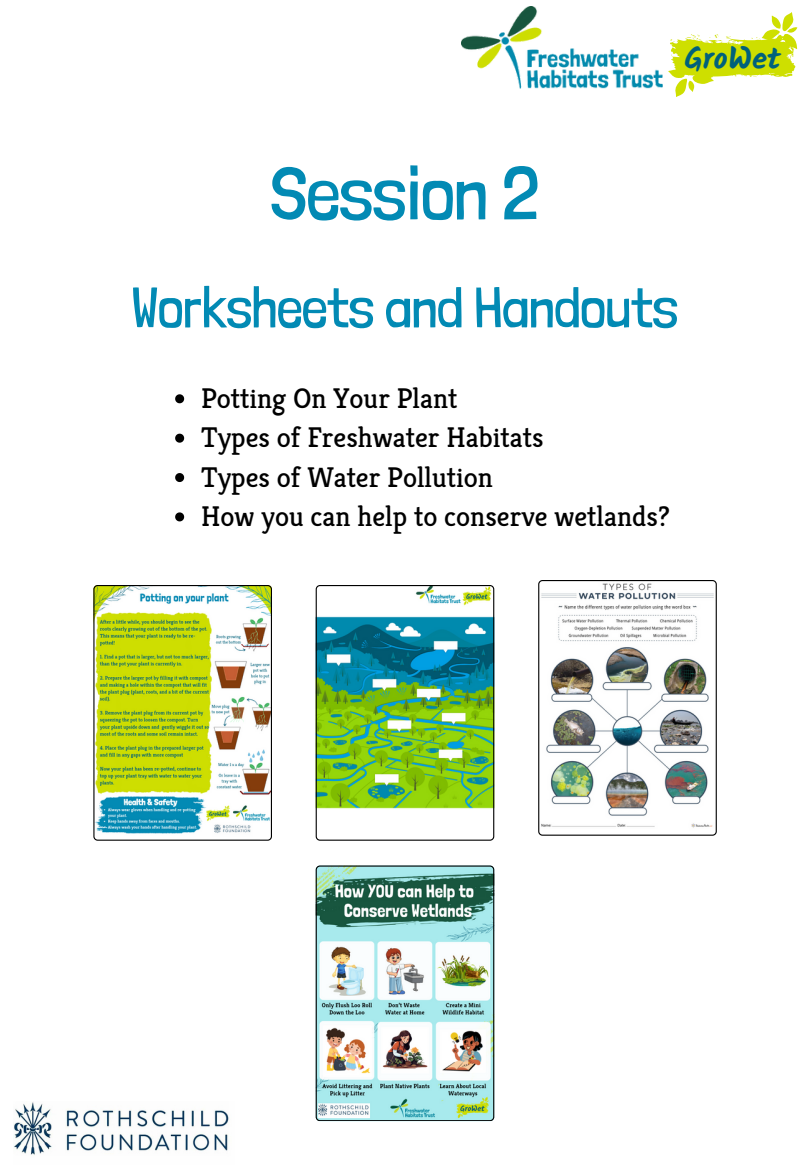
<style>
.page{position:relative;width:810px;height:1170px;background:#fff}
.page>*{position:absolute;margin:0;border:0;box-sizing:border-box;transform-origin:0 0}
.t1{font:300 75px "Londrina Solid";letter-spacing:-.005em;color:#028ab4}
.t2{font:300 57px "Londrina Solid";letter-spacing:-.005em;color:#028ab4}
.t3{font:700 30.9px "Kalam";color:#00617b}
.t4{font:28.5px "Kreon";color:#000}
</style>
<div class="page">
<img style="left:14px;top:1102px;width:215px;height:53px">
<svg style="left:668px;top:12px;width:130px;height:85px"></svg>
<img style="left:462px;top:7px;width:200px;height:82px">
<svg style="left:175px;top:394px;width:9px;height:9px"></svg>
<svg style="left:175px;top:434px;width:9px;height:9px"></svg>
<svg style="left:175px;top:473px;width:9px;height:9px"></svg>
<svg style="left:175px;top:512px;width:9px;height:9px"></svg>
<svg style="left:93px;top:585px;width:179px;height:255px"></svg>
<svg style="left:316px;top:585px;width:178px;height:255px"></svg>
<img style="left:538px;top:580px;width:179px;height:255px">
<img style="left:316px;top:866px;width:178px;height:255px">
<p class="t1" style="left:271px;top:148px;width:270px">Session 2</p>
<p class="t3" style="left:684px;top:40px;width:98px">GroWet</p>
<p class="t2" style="left:132px;top:273px;width:548px">Worksheets and Handouts</p>
<h2 class="t4" style="left:201px;top:380px;width:258px">Potting On Your Plant</h2>
<p class="t4" style="left:201px;top:419px;width:344px">Types of Freshwater Habitats</p>
<h1 class="t4" style="left:201px;top:459px;width:293px">Types of Water Pollution</h1>
<p class="t4" style="left:201px;top:498px;width:470px">How you can help to conserve wetlands?</p>
</div>
